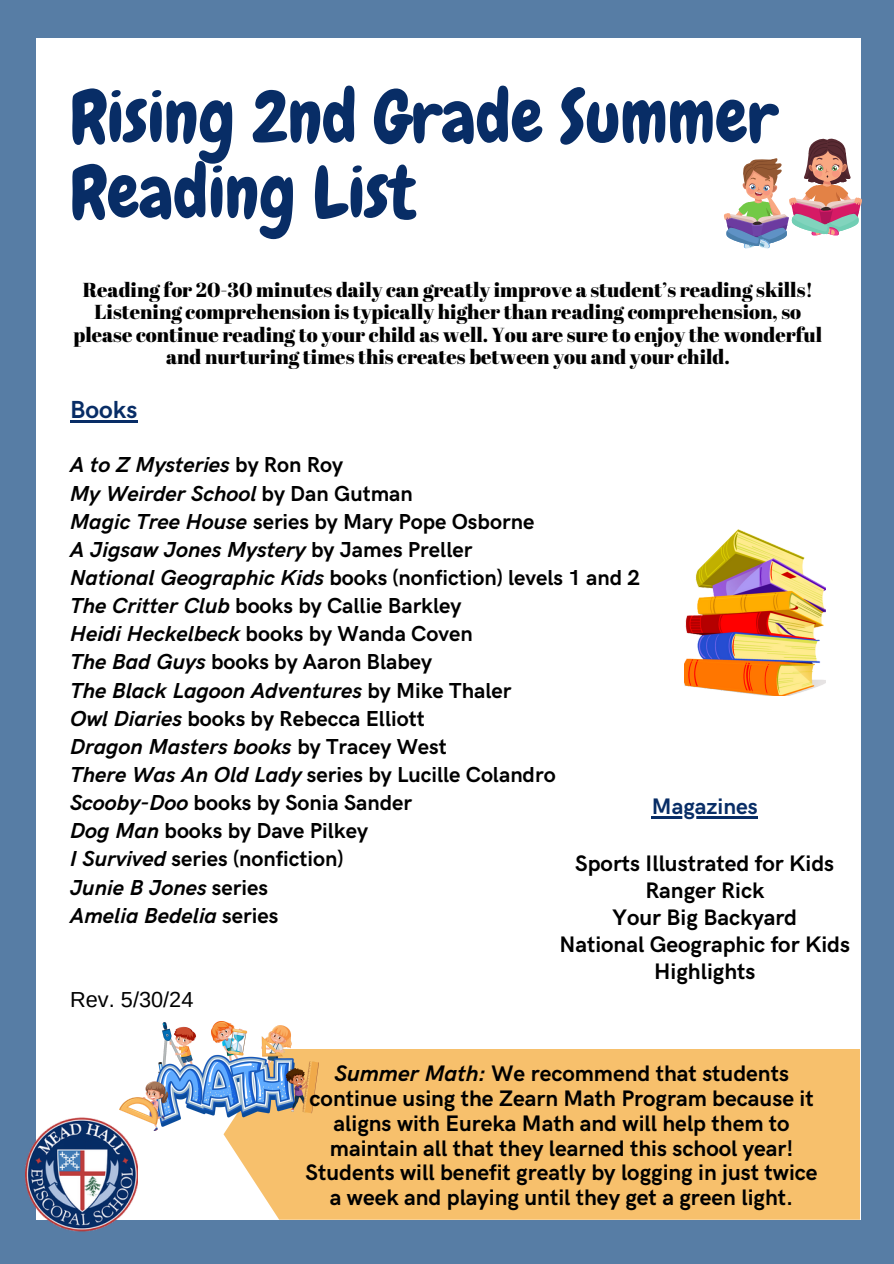
<style>
.page{position:relative;width:894px;height:1264px;background:#fff}
.page>*{position:absolute;margin:0;border:0;box-sizing:border-box;transform-origin:0 0}
.t1{font:72px/75.3px "Chewy";color:#082d66}
.t2{font:700 24.75px "HK Grotesk";color:#082d66}
.t3{font:700 22.5px/24.8px "HK Grotesk";color:#000;text-align:center}
.t4{font:700 22.5px "HK Grotesk";color:#082d66}
.t5{font:700 21.75px/28.2px "HK Grotesk";color:#000}
.t6{font:21.75px "Arimo";color:#000}
.t7{font:20.25px/22.5px "Abril Fatface";color:#000;text-align:center}
.s1{font-style:italic}
</style>
<div class="page">
<div style="left:0;top:0;width:893px;height:1263px;background:#577da5"></div>
<div style="left:36px;top:38px;width:824px;height:1181px;background:#fff"></div>
<img style="left:25px;top:1117px;width:113px;height:114px">
<img style="left:684px;top:529px;width:141px;height:167px">
<svg style="left:724px;top:137px;width:137px;height:113px"></svg>
<hr style="left:70px;top:420px;width:67px;height:3px;background:#082d66">
<div style="left:223px;top:1049px;width:636px;height:170px;background:#f7c06c"></div>
<img style="left:119px;top:1021px;width:199px;height:109px">
<hr style="left:651px;top:816px;width:106px;height:2px;background:#082d66">
<p class="t1" style="left:70px;top:80px;width:709px">Rising 2nd Grade Summer<br>Reading List</p>
<p class="t7" style="left:74px;top:278px;width:750px">Reading for 20-30 minutes daily can greatly improve a student’s reading skills!<br>Listening comprehension is typically higher than reading comprehension, so please continue reading to your child as well. You are sure to enjoy the wonderful and nurturing times this creates between you and your child.</p>
<p class="t2" style="left:70px;top:396px;width:69px">Books</p>
<h2 class="t5" style="left:70px;top:452px;width:571px"><span class="s1">A to Z Mysteries</span> by Ron Roy<br><span class="s1">My Weirder School</span> by Dan Gutman<br><span class="s1">Magic Tree House</span> series by Mary Pope Osborne<br><span class="s1">A Jigsaw Jones Mystery</span> by James Preller<br><span class="s1">National Geographic Kids</span> books (nonfiction) levels 1 and 2<br><span class="s1">The Critter Club</span> books by Callie Barkley<br><span class="s1">Heidi Heckelbeck</span> books by Wanda Coven<br><span class="s1">The Bad Guys</span> books by Aaron Blabey<br><span class="s1">The Black Lagoon Adventures</span> by Mike Thaler<br><span class="s1">Owl Diaries</span> books by Rebecca Elliott<br><span class="s1">Dragon Masters books</span> by Tracey West<br><span class="s1">There Was An Old Lady</span> series by Lucille Colandro <span class="s1">Scooby-Doo</span> books by Sonia Sander<br><span class="s1">Dog Man</span> books by Dave Pilkey<br><span class="s1">I Survived</span> series (nonfiction)<br><span class="s1">Junie B Jones</span> series<br><span class="s1">Amelia Bedelia</span> series</h2>
<p class="t4" style="left:651px;top:794px;width:107px">Magazines</p>
<p class="t3" style="left:559px;top:850px;width:292px;line-height:27px">Sports Illustrated for Kids<br>Ranger Rick<br>Your Big Backyard<br>National Geographic for Kids<br>Highlights</p>
<h3 class="t6" style="left:70px;top:987px;width:125px">Rev. 5/30/24</h3>
<h2 class="t3" style="left:305px;top:1062px;width:513px"><span class="s1">Summer Math:</span> We recommend that students continue using the Zearn Math Program because it aligns with Eureka Math and will help them to maintain all that they learned this school year!<br>Students will benefit greatly by logging in just twice a week and playing until they get a green light.</h2>
</div>
